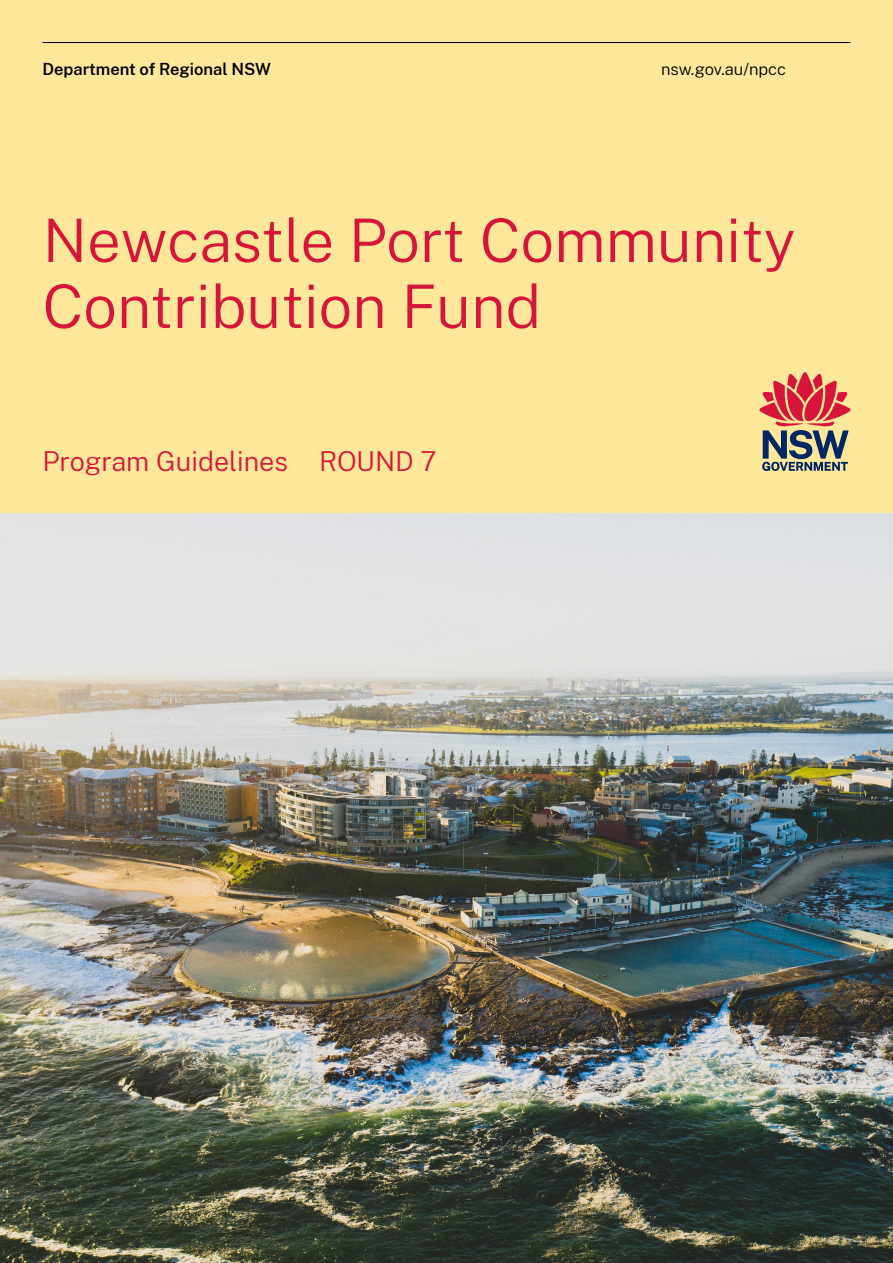
<style>
.page{position:relative;width:893px;height:1263px;background:#fde79a}
.page>*{position:absolute;margin:0;border:0;box-sizing:border-box;transform-origin:0 0}
.t1{font:300 60px/66px "Public Sans NSW";color:#d7153a}
.t2{font:300 27px "Public Sans NSW";color:#d7153a}
.t3{font:600 16.5px "Public Sans NSW";color:#000}
.t4{font:300 16.5px "Public Sans NSW";color:#000}
</style>
<div class="page">
<hr style="left:43px;top:42px;width:807px;height:1px;background:#000">
<svg style="left:759px;top:372px;width:91px;height:99px"></svg>
<img style="left:0;top:513px;width:893px;height:750px">
<p class="t3" style="left:43px;top:57px;width:230px">Department of Regional NSW</p>
<p class="t4" style="left:661px;top:57px;width:126px">nsw.gov.au/npcc</p>
<h1 class="t1" style="left:43px;top:203px;width:754px">Newcastle Port Community<br>Contribution Fund</h1>
<p class="t2" style="left:43px;top:441px;width:395px">Program Guidelines ROUND 7</p>
</div>
